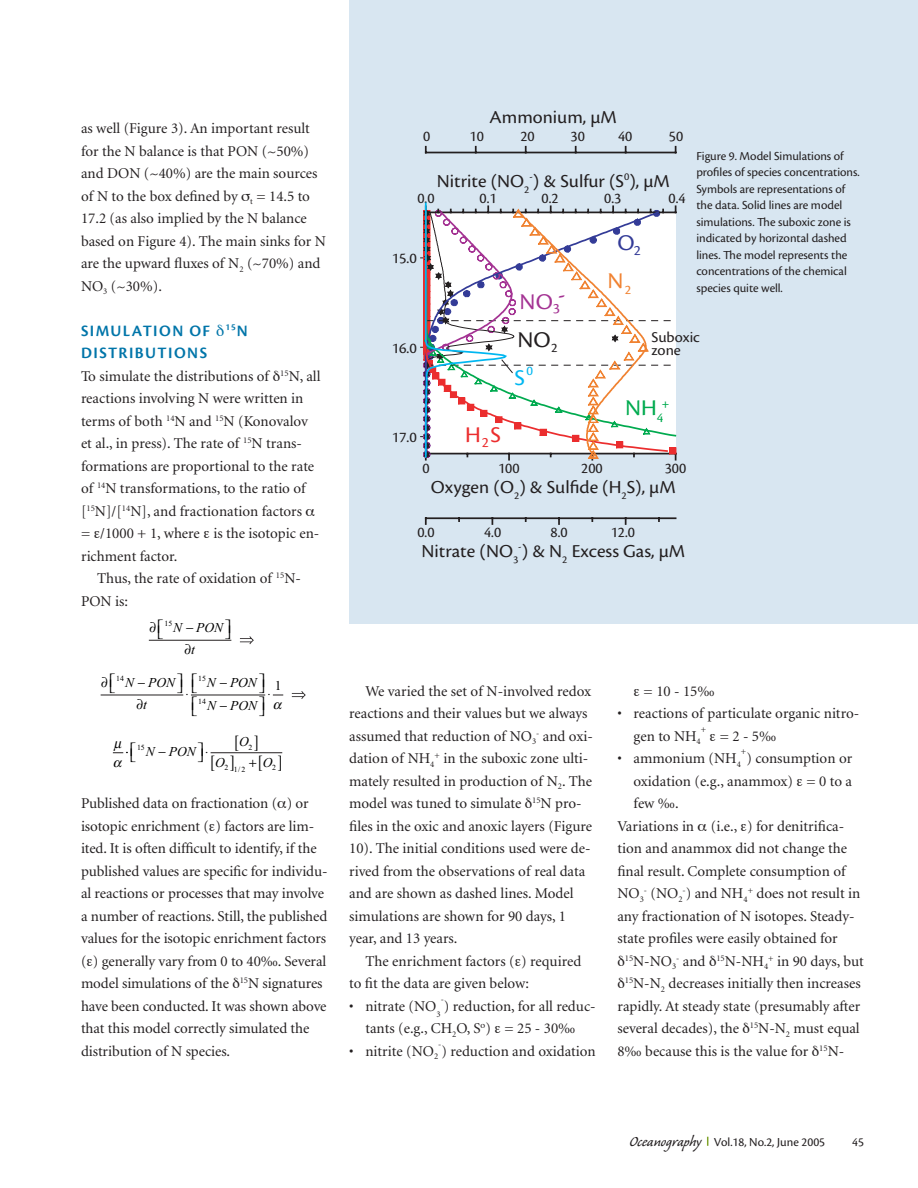
<style>
.page{position:relative;width:918px;height:1188px;background:#fff}
.page>*{position:absolute;margin:0;border:0;box-sizing:border-box;transform-origin:0 0}
.t1{font:23.4px "Cronos Pro";color:#a43393;scale:1.04 1}
.t2{font:23.4px "Cronos Pro";color:#00aa4f;scale:1.04 1}
.t3{font:23.4px "Cronos Pro";color:#eb2d2e;scale:1.04 1}
.t4{font:23.4px "Cronos Pro";color:#231f20;scale:1.04 1}
.t5{font:23.4px "Cronos Pro";color:#333b97;scale:1.04 1}
.t6{font:23.4px "Cronos Pro";color:#00b7f1;scale:1.04 1}
.t7{font:23.4px "Cronos Pro";color:#f08231;scale:1.04 1}
.t8{font:18.9px "Cronos Pro";color:#231f20;scale:1.04 1}
.t9{font:600 16.5px/22.5px "Cronos Pro";letter-spacing:.085em;color:#0075a9}
.t10{font:15.6px "Cronos Pro";color:#231f20}
.t11{font:15.6px/12.6px "Cronos Pro";color:#231f20;scale:1.04 1}
.t12{font:15px/22.5px "Minion";color:#231f20}
.t13{font:13.8px "Cronos Pro";color:#00aa4f;scale:1.04 1}
.t14{font:italic 13.5px/22.6px "Times New Roman";color:#000}
.t15{font:13.5px "Times New Roman";color:#000}
.t16{font:12.75px/16.5px "Cronos Pro";letter-spacing:-.005em;color:#231f20}
.t17{font:8.7px "Minion";color:#231f20}
.t18{font:7.8px "Times New Roman";color:#000}
.s1{font-family:"Caliban";font-size:18px}
</style>
<div class="page">
<div style="left:349px;top:0;width:569px;height:623px;background:#d8e6f1"></div>
<hr style="left:191px;top:695px;width:74px;height:1px;background:#231f20">
<hr style="left:101px;top:695px;width:82px;height:1px;background:#231f20">
<hr style="left:149px;top:640px;width:82px;height:1px;background:#231f20">
<hr style="left:211px;top:752px;width:71px;height:1px;background:#231f20">
<svg style="left:240px;top:636px;width:14px;height:8px"></svg>
<svg style="left:292px;top:691px;width:14px;height:8px"></svg>
<svg style="left:671px;top:449px;width:5px;height:11px"></svg>
<div style="left:669px;top:447px;width:7px;height:7px;border:1px solid #eb2d2e"></div>
<hr style="left:426px;top:517px;width:250px;height:2px;background:#231f20">
<hr style="left:426px;top:152px;width:250px;height:1px;background:#231f20">
<svg style="left:669px;top:211px;width:8px;height:227px;background:#f6f8f9"></svg>
<svg style="left:664px;top:211px;width:5px;height:242px"></svg>
<svg style="left:421px;top:202px;width:243px;height:258px;background:#e9e4e4"></svg>
<svg style="left:231px;top:752px;width:7px;height:2px"></svg>
<svg style="left:249px;top:752px;width:13px;height:2px"></svg>
<svg style="left:177px;top:694px;width:20px;height:2px"></svg>
<svg style="left:259px;top:694px;width:24px;height:2px"></svg>
<svg style="left:113px;top:752px;width:11px;height:2px"></svg>
<p class="t12" style="left:81px;top:118px;width:246px">as well (Figure 3). An important result for the N balance is that PON (~50%) and DON (~40%) are the main sources of N to the box defined by <sub>t</sub> = 14.5 to<br>17.2 (as also implied by the N balance based on Figure 4). The main sinks for N are the upward fluxes of N<sub>2</sub> (~70%) and<br>NO<sub>3</sub> (~30%).</p>
<p class="t9" style="left:81px;top:320px;width:168px">SIMULATION OF <sup>15</sup>N<br>DISTRIBUTIONS</p>
<p class="t12" style="left:81px;top:366px;width:241px">To simulate the distributions of <sup>15</sup>N, all reactions involving N were written in terms of both <sup>14</sup>N and <sup>15</sup>N (Konovalov et al., in press). The rate of <sup>15</sup>N trans&shy;formations are proportional to the rate of <sup>14</sup>N transformations, to the ratio of [<sup>15</sup>N]/[<sup>14</sup>N], and fractionation factors<br>= /1000 + 1, where is the isotopic en&shy;richment factor.</p>
<p class="t12" style="left:81px;top:568px;width:221px;text-indent:16px">Thus, the rate of oxidation of <sup>15</sup>N-<br>PON is:</p>
<p class="t14" style="left:185px;top:638px;width:12px">∂t</p>
<p class="t18" style="left:164px;top:619px;width:9px">15</p>
<p class="t14" style="left:173px;top:616px;width:51px">N PON</p>
<p class="t18" style="left:116px;top:674px;width:9px">14</p>
<p class="t18" style="left:198px;top:674px;width:9px">15</p>
<p class="t18" style="left:198px;top:696px;width:9px">14</p>
<p class="t14" style="left:125px;top:671px;width:52px">N PON</p>
<p class="t14" style="left:207px;top:671px;width:52px">N PON<br>N PON</p>
<p class="t14" style="left:146px;top:740px;width:64px">N PON⎤⎦⋅</p>
<p class="t15" style="left:275px;top:677px;width:8px">1</p>
<p class="t14" style="left:136px;top:693px;width:12px">∂t</p>
<p class="t14" style="left:239px;top:730px;width:11px">O</p>
<p class="t18" style="left:137px;top:743px;width:9px">15</p>
<p class="t18" style="left:248px;top:743px;width:5px">2</p>
<p class="t18" style="left:225px;top:765px;width:22px">212</p>
<p class="t18" style="left:272px;top:763px;width:5px">2</p>
<p class="t14" style="left:215px;top:751px;width:11px">O</p>
<p class="t14" style="left:263px;top:751px;width:11px">O</p>
<p class="t18" style="left:238px;top:765px;width:4px">/</p>
<p class="t12" style="left:81px;top:793px;width:248px">Published data on fractionation ( ) or isotopic enrichment ( ) factors are lim&shy;ited. It is often difficult to identify, if the published values are specific for individu&shy;al reactions or processes that may involve a number of reactions. Still, the published values for the isotopic enrichment factors ( ) generally vary from 0 to 40‰. Several model simulations of the <sup>15</sup>N signatures have been conducted. It was shown above that this model correctly simulated the distribution of N species.</p>
<p class="t8" style="left:490px;top:110px;width:124px">Ammonium, µM</p>
<p class="t10" style="left:423px;top:130px;width:9px">0</p>
<p class="t10" style="left:470px;top:130px;width:16px">10</p>
<p class="t10" style="left:520px;top:130px;width:16px">20</p>
<p class="t10" style="left:571px;top:130px;width:16px">30</p>
<p class="t10" style="left:618px;top:130px;width:16px">40</p>
<p class="t10" style="left:669px;top:130px;width:16px">50</p>
<p class="t8" style="left:437px;top:173px;width:226px">Nitrite (NO<sub>2</sub><sup>-</sup>) &amp; Sulfur (S<sup>0</sup>), µM</p>
<p class="t10" style="left:417px;top:192px;width:19px">0.0</p>
<p class="t10" style="left:479px;top:192px;width:19px">0.1</p>
<p class="t10" style="left:542px;top:192px;width:19px">0.2</p>
<p class="t10" style="left:604px;top:192px;width:19px">0.3</p>
<p class="t10" style="left:669px;top:192px;width:19px">0.4</p>
<p class="t11" style="left:392px;top:253px;width:26px">15.0</p>
<h1 class="t1" style="left:520px;top:292px;width:40px">NO<sub>3</sub></h1>
<h1 class="t1" style="left:558px;top:285px;width:8px">-</h1>
<h1 class="t5" style="left:618px;top:234px;width:24px">O<sub>2</sub></h1>
<h1 class="t7" style="left:607px;top:271px;width:25px">N<sub>2</sub></h1>
<p class="t16" style="left:696px;top:148px;width:165px">Figure 9. Model Simulations of profiles of species concentrations.<br>Symbols are representations of the data. Solid lines are model simulations. The suboxic zone is indicated by horizontal dashed lines. The model represents the concentrations of the chemical species quite well.</p>
<p class="t11" style="left:392px;top:343px;width:26px">16.0</p>
<p class="t11" style="left:392px;top:432px;width:26px">17.0</p>
<h1 class="t3" style="left:465px;top:425px;width:36px">H<sub>2</sub>S</h1>
<h1 class="t4" style="left:517px;top:330px;width:40px">NO<sub>2</sub></h1>
<p class="t11" style="left:651px;top:332px;width:48px">Suboxic zone</p>
<h1 class="t6" style="left:515px;top:369px;width:19px">S<sup>0</sup></h1>
<h1 class="t2" style="left:625px;top:399px;width:38px">NH<sub>4</sub></h1>
<p class="t13" style="left:661px;top:399px;width:9px">+</p>
<p class="t10" style="left:422px;top:462px;width:9px">0</p>
<p class="t10" style="left:498px;top:462px;width:23px">100</p>
<p class="t10" style="left:581px;top:462px;width:23px">200</p>
<p class="t10" style="left:665px;top:462px;width:23px">300</p>
<p class="t8" style="left:431px;top:480px;width:237px">Oxygen (O<sub>2</sub>) &amp; Sulfide (H<sub>2</sub>S), µM</p>
<p class="t10" style="left:417px;top:526px;width:19px">0.0</p>
<p class="t10" style="left:484px;top:526px;width:19px">4.0</p>
<p class="t10" style="left:551px;top:526px;width:19px">8.0</p>
<p class="t10" style="left:611px;top:526px;width:26px">12.0</p>
<p class="t8" style="left:421px;top:543px;width:255px">Nitrate (NO<sub>3</sub><sup>-</sup>) &amp; N<sub>2</sub> Excess Gas, µM</p>
<p class="t12" style="left:349px;top:681px;width:245px;text-indent:16px">We varied the set of N-involved redox reactions and their values but we always assumed that reduction of NO<sub>3</sub><sup>-</sup> and oxi&shy;dation of NH<sub>4</sub><sup>+</sup> in the suboxic zone ulti&shy;mately resulted in production of N<sub>2</sub>. The model was tuned to simulate <sup>15</sup>N pro&shy;files in the oxic and anoxic layers (Figure 10). The initial conditions used were de&shy;rived from the observations of real data and are shown as dashed lines. Model simulations are shown for 90 days, 1 year, and 13 years.</p>
<p class="t12" style="left:349px;top:951px;width:234px;text-indent:16px">The enrichment factors ( ) required to fit the data are given below:</p>
<p class="t12" style="left:349px;top:996px;width:89px">• nitrate (NO</p>
<p class="t17" style="left:436px;top:1011px;width:6px">3</p>
<p class="t17" style="left:441px;top:996px;width:5px">-</p>
<p class="t12" style="left:365px;top:996px;width:232px;text-indent:78px">) reduction, for all reduc&shy;tants (e.g., CH<sub>2</sub>O, S ) = 25 - 30‰</p>
<p class="t12" style="left:349px;top:1041px;width:248px">• nitrite (NO<sub>2</sub> ) reduction and oxidation</p>
<p class="t17" style="left:438px;top:1041px;width:5px">-</p>
<p class="t12" style="left:644px;top:681px;width:73px">= 10 - 15‰</p>
<p class="t12" style="left:634px;top:703px;width:227px;text-indent:-16px">• reactions of particulate organic nitro&shy;gen to NH<sub>4</sub></p>
<p class="t17" style="left:701px;top:726px;width:7px">+</p>
<p class="t12" style="left:720px;top:726px;width:58px">= 2 - 5‰</p>
<p class="t12" style="left:617px;top:748px;width:236px">• ammonium (NH<sub>4</sub> ) consumption or</p>
<p class="t17" style="left:741px;top:748px;width:7px">+</p>
<p class="t12" style="left:634px;top:771px;width:220px">oxidation (e.g., anammox) = 0 to a</p>
<p class="t12" style="left:634px;top:793px;width:47px">few ‰.</p>
<p class="t12" style="left:617px;top:816px;width:228px">Variations in (i.e., ) for denitrifica-</p>
<p class="t12" style="left:617px;top:838px;width:231px">tion and anammox did not change the</p>
<p class="t12" style="left:617px;top:861px;width:230px">final result. Complete consumption of</p>
<p class="t12" style="left:617px;top:883px;width:244px">NO<sub>3</sub><sup>-</sup> (NO<sub>2</sub><sup>-</sup>) and NH<sub>4</sub><sup>+</sup> does not result in</p>
<p class="t12" style="left:617px;top:906px;width:239px">any fractionation of N isotopes. Steady-</p>
<p class="t12" style="left:617px;top:928px;width:222px">state profiles were easily obtained for</p>
<p class="t12" style="left:625px;top:951px;width:240px"><sup>15</sup>N-NO<sub>3</sub><sup>-</sup> and <sup>15</sup>N-NH<sub>4</sub><sup>+</sup> in 90 days, but</p>
<p class="t12" style="left:625px;top:973px;width:237px"><sup>15</sup>N-N<sub>2</sub> decreases initially then increases</p>
<p class="t12" style="left:617px;top:996px;width:244px">rapidly. At steady state (presumably after</p>
<p class="t12" style="left:617px;top:1018px;width:244px">several decades), the <sup>15</sup>N-N<sub>2</sub> must equal</p>
<p class="t12" style="left:617px;top:1041px;width:228px">8‰ because this is the value for <sup>15</sup>N-</p>
<p class="t16" style="left:629px;top:1134px;width:197px"><span class="s1">Oceanography</span> Vol.18, No.2, June 2005</p>
<p class="t16" style="left:852px;top:1134px;width:13px">45</p>
</div>
